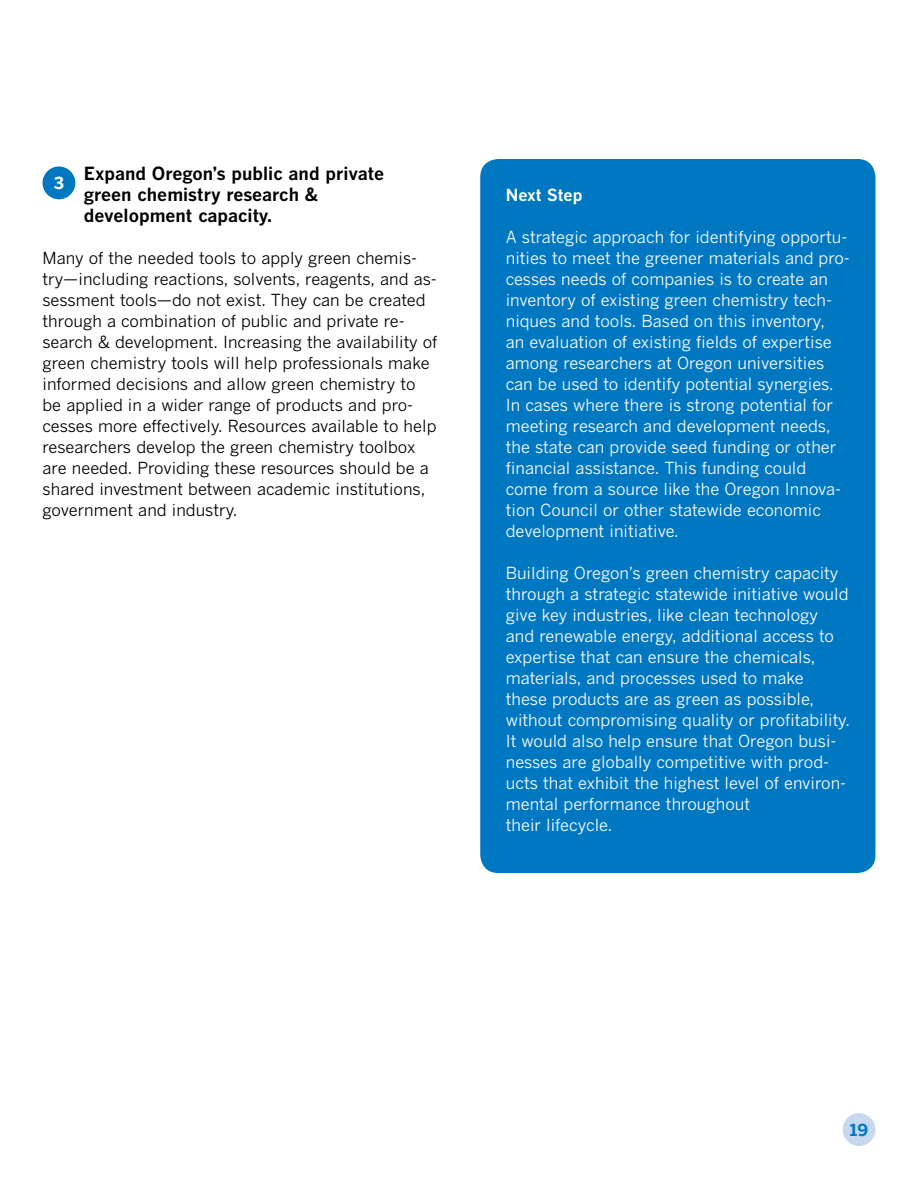
<style>
.page{position:relative;width:918px;height:1188px;background:#fff}
.page>*{position:absolute;margin:0;border:0;box-sizing:border-box;transform-origin:0 0}
.t1{font:700 18px/21px "Benton Gothic";color:#000}
.t2{font:16.5px/21px "Benton Gothic";color:#fff}
.t3{font:16.5px/21px "Benton Gothic";color:#000}
.t4{font:700 16.5px "Benton Gothic";letter-spacing:-.01em;color:#fff}
.t5{font:700 16.5px "Benton Sans";color:#0077c1}
.t6{font:700 16.5px "Benton Sans";color:#fff}
</style>
<div class="page">
<div style="left:43px;top:167px;width:32px;height:32px;background:#0077c1;border-radius:50%"></div>
<div style="left:480px;top:159px;width:395px;height:714px;background:#0077c1;border-radius:18px"></div>
<div style="left:843px;top:1113px;width:32px;height:33px;background:#c7d8ef;border-radius:50%"></div>
<p class="t1" style="left:84px;top:162px;width:302px">Expand Oregon’s public and private green chemistry research &amp; development capacity.</p>
<p class="t3" style="left:43px;top:247px;width:396px">Many of the needed tools to apply green chemis&shy;try—including reactions, solvents, reagents, and as&shy;sessment tools—do not exist. They can be created through a combination of public and private re&shy;search &amp; development. Increasing the availability of green chemistry tools will help professionals make informed decisions and allow green chemistry to be applied in a wider range of products and pro&shy;cesses more effectively. Resources available to help researchers develop the green chemistry toolbox are needed. Providing these resources should be a shared investment between academic institutions, government and industry.</p>
<p class="t6" style="left:54px;top:174px;width:12px">3</p>
<p class="t4" style="left:506px;top:185px;width:78px">N ext Step</p>
<p class="t2" style="left:506px;top:226px;width:346px">A strategic approach for identifying opportu&shy;nities to meet the greener materials and pro&shy;cesses needs of companies is to create an inventory of existing green chemistry tech&shy;niques and tools. Based on this inventory,<br>an evaluation of existing fields of expertise among researchers at Oregon universities can be used to identify potential synergies.<br>In cases where there is strong potential for meeting research and development needs, the state can provide seed funding or other financial assistance. This funding could come from a source like the Oregon Innova&shy;tion Council or other statewide economic development initiative.</p>
<p class="t2" style="left:506px;top:562px;width:346px">Building Oregon’s green chemistry capacity through a strategic statewide initiative would give key industries, like clean technology and renewable energy, additional access to expertise that can ensure the chemicals, materials, and processes used to make<br>these products are as green as possible, without compromising quality or profitability.<br>It would also help ensure that Oregon busi&shy;nesses are globally competitive with prod&shy;ucts that exhibit the highest level of environ&shy;mental performance throughout<br>their lifecycle.</p>
<p class="t5" style="left:850px;top:1120px;width:20px">19</p>
</div>
